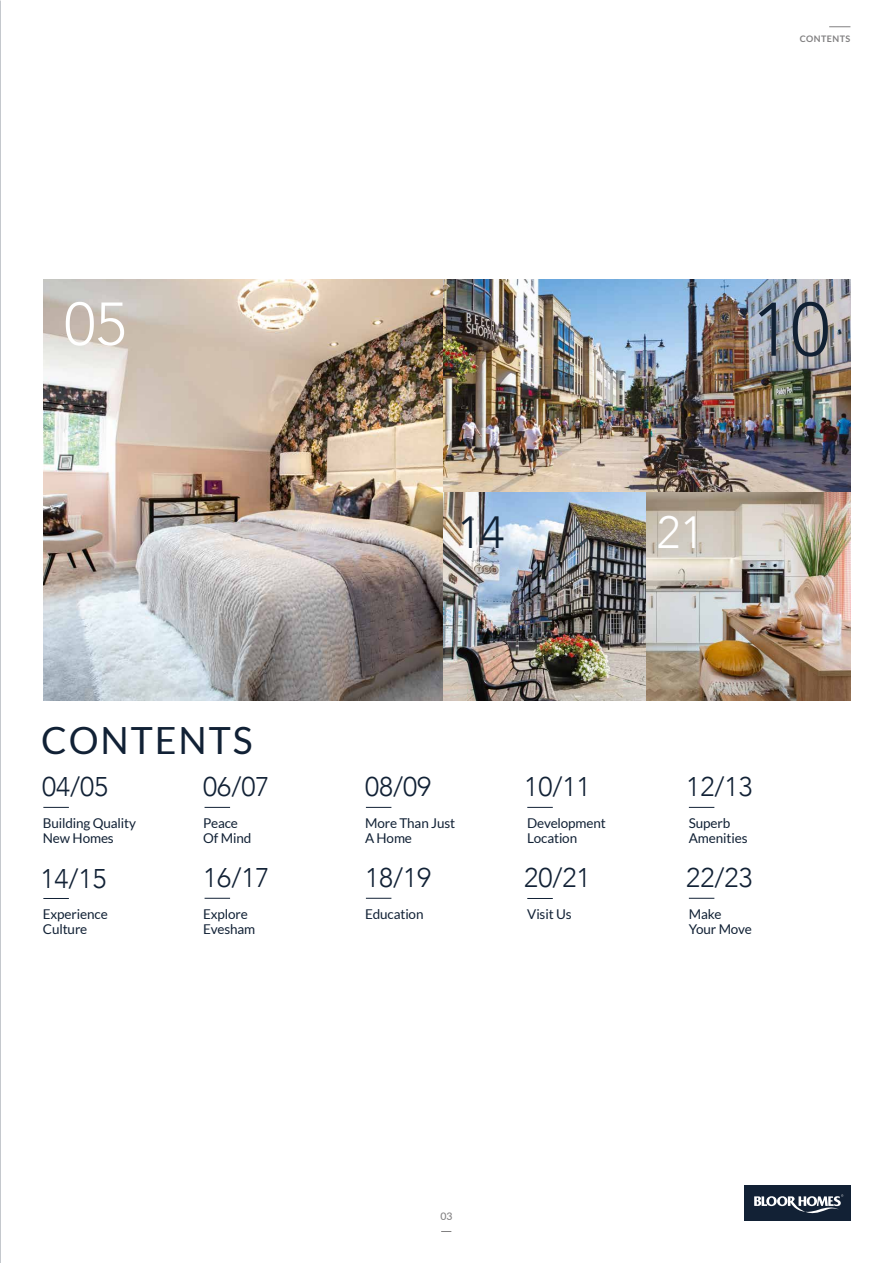
<style>
.page{position:relative;width:893px;height:1263px;background:#fff}
.page>*{position:absolute;margin:0;border:0;box-sizing:border-box;transform-origin:0 0}
.t1{font:300 75px "Avenir";color:#112134}
.t2{font:300 60px "Avenir";color:#fff}
.t3{font:300 45px "Avenir";color:#112134}
.t4{font:300 45px "Avenir";color:#fff}
.t5{font:37.5px "Lato";letter-spacing:.05em;color:#112135}
.t6{font:300 27px "Avenir";color:#112135}
.t7{font:13.5px/15px "Lato";letter-spacing:-.01em;color:#112135}
.t8{font:500 10.5px "Lato";color:#818081}
.t9{font:700 9px "Lato";letter-spacing:.05em;color:#818081}
</style>
<div class="page">
<img style="left:43px;top:280px;width:807px;height:420px">
<div style="left:744px;top:1185px;width:106px;height:35px;background:#122135"></div>
<svg style="left:754px;top:1194px;width:89px;height:20px"></svg>
<svg style="left:829px;top:27px;width:21px;height:1px"></svg>
<svg style="left:205px;top:807px;width:25px;height:1px"></svg>
<svg style="left:205px;top:898px;width:25px;height:1px"></svg>
<svg style="left:366px;top:807px;width:25px;height:1px"></svg>
<svg style="left:366px;top:898px;width:25px;height:1px"></svg>
<svg style="left:527px;top:807px;width:26px;height:1px"></svg>
<svg style="left:527px;top:898px;width:26px;height:1px"></svg>
<svg style="left:689px;top:807px;width:25px;height:1px"></svg>
<svg style="left:689px;top:898px;width:25px;height:1px"></svg>
<svg style="left:43px;top:807px;width:26px;height:1px"></svg>
<svg style="left:43px;top:898px;width:26px;height:1px"></svg>
<p class="t9" style="left:800px;top:34px;width:52px">CONTENTS</p>
<h2 class="t2" style="left:64px;top:289px;width:64px">05</h2>
<h1 class="t1" style="left:752px;top:286px;width:79px">10</h1>
<h3 class="t3" style="left:458px;top:506px;width:48px">14</h3>
<h3 class="t4" style="left:657px;top:506px;width:48px">21</h3>
<h3 class="t5" style="left:41px;top:720px;width:213px">CONTENTS</h3>
<h3 class="t6" style="left:42px;top:771px;width:68px">04/05</h3>
<h3 class="t6" style="left:203px;top:771px;width:68px">06/07</h3>
<h3 class="t6" style="left:365px;top:771px;width:68px">08/09</h3>
<h3 class="t6" style="left:524px;top:771px;width:68px">10/11</h3>
<h3 class="t6" style="left:686px;top:771px;width:68px">12/13</h3>
<p class="t7" style="left:43px;top:815px;width:95px">Building Quality<br>New Homes</p>
<p class="t7" style="left:203px;top:815px;width:50px">Peace<br>Of Mind</p>
<p class="t7" style="left:365px;top:815px;width:92px">More Than Just<br>A Home</p>
<p class="t7" style="left:527px;top:815px;width:80px">Development<br>Location</p>
<p class="t7" style="left:689px;top:815px;width:60px">Superb<br>Amenities</p>
<h3 class="t6" style="left:40px;top:863px;width:68px">14/15</h3>
<h3 class="t6" style="left:203px;top:862px;width:68px">16/17</h3>
<h3 class="t6" style="left:365px;top:862px;width:68px">18/19</h3>
<h3 class="t6" style="left:524px;top:862px;width:68px">20/21</h3>
<h3 class="t6" style="left:686px;top:862px;width:68px">22/23</h3>
<p class="t7" style="left:43px;top:906px;width:66px">Experience<br>Culture</p>
<p class="t7" style="left:203px;top:906px;width:54px">Explore<br>Evesham</p>
<p class="t7" style="left:365px;top:906px;width:60px">Education</p>
<p class="t7" style="left:527px;top:906px;width:46px">Visit Us</p>
<p class="t7" style="left:689px;top:906px;width:64px">Make<br>Your Move</p>
<p class="t8" style="left:440px;top:1209px;width:14px">03</p>
</div>
